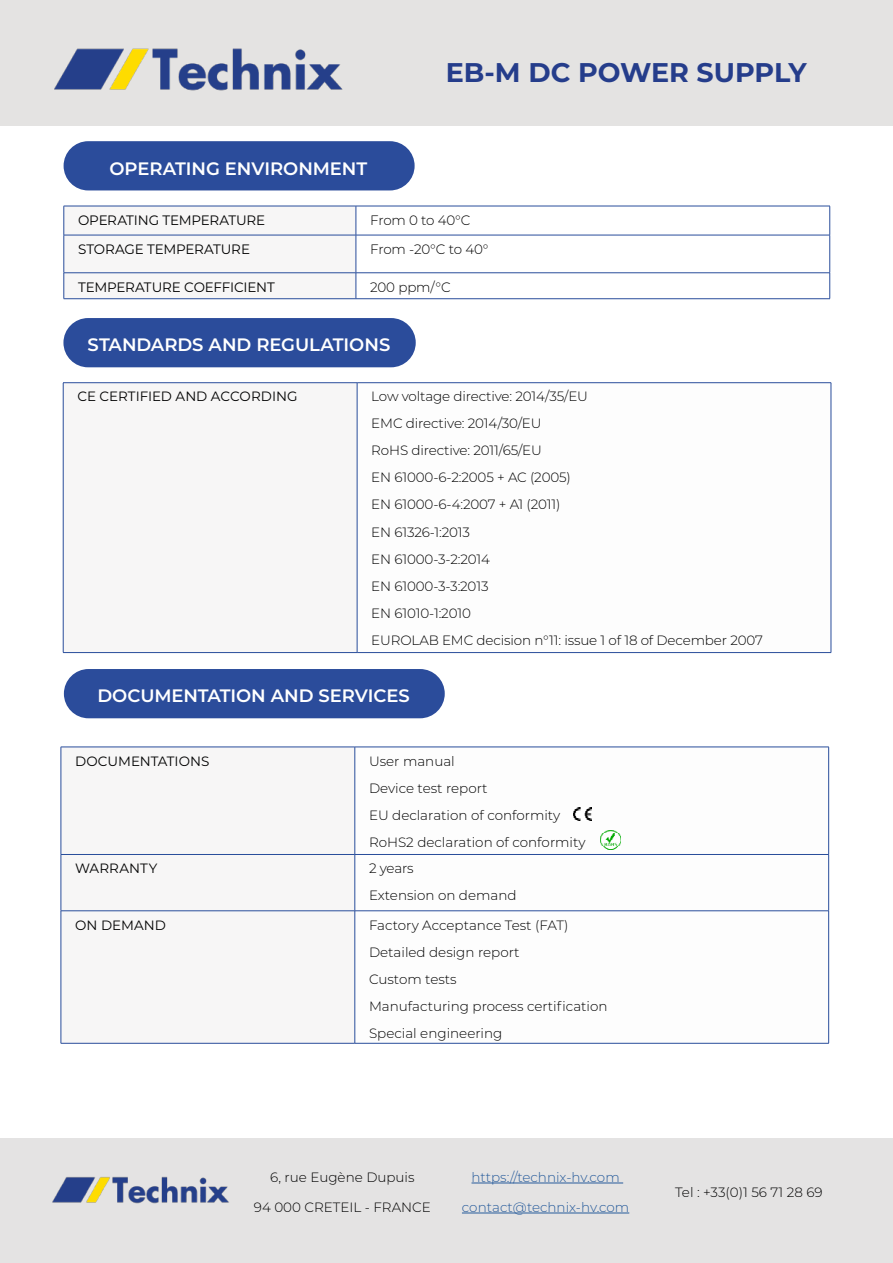
<style>
.page{position:relative;width:893px;height:1263px;background:#fff}
.page>*{position:absolute;margin:0;border:0;box-sizing:border-box;transform-origin:0 0}
.t1{font:700 27px "Montserrat";color:#253d8b}
.t2{font:600 18px "Montserrat";letter-spacing:-.005em;color:#fff}
.t3{font:13.65px "Montserrat";letter-spacing:-.015em;color:#000}
.t4{font:300 13.65px "Montserrat";letter-spacing:-.015em;color:#000}
.t5{font:300 13.5px/27px "Montserrat";letter-spacing:-.01em;color:#000}
.t6{font:13.5px "Montserrat";letter-spacing:.005em;color:#000}
.t7{font:300 13.5px "Montserrat";color:#265b9b}
</style>
<div class="page">
<div style="left:0;top:1138px;width:893px;height:125px;background:#e4e3e3"></div>
<img style="left:52px;top:1176px;width:177px;height:28px">
<hr style="left:471px;top:1183px;width:152px;height:1px;background:#265b9b">
<hr style="left:462px;top:1213px;width:167px;height:1px;background:#265b9b">
<div style="left:0;top:0;width:893px;height:125px;background:#e4e3e2"></div>
<img style="left:54px;top:48px;width:289px;height:43px">
<div style="left:63px;top:318px;width:353px;height:49px;background:#2b4c9b;border-radius:25px"></div>
<div style="left:64px;top:669px;width:381px;height:49px;background:#2b4c9b;border-radius:25px"></div>
<div style="left:63px;top:383px;width:294px;height:269px;background:#f7f6f6"></div>
<hr style="left:63px;top:382px;width:294px;height:1px;background:#294d9b">
<hr style="left:357px;top:382px;width:474px;height:1px;background:#294d9b">
<hr style="left:63px;top:383px;width:1px;height:269px;background:#294d9b">
<hr style="left:357px;top:383px;width:1px;height:269px;background:#294d9b">
<hr style="left:831px;top:383px;width:1px;height:269px;background:#294d9b">
<hr style="left:63px;top:652px;width:294px;height:1px;background:#294d9b">
<hr style="left:357px;top:652px;width:474px;height:1px;background:#294d9b">
<div style="left:64px;top:141px;width:351px;height:49px;background:#2b4c9b;border-radius:25px"></div>
<svg style="left:64px;top:206px;width:766px;height:92px"></svg>
<hr style="left:64px;top:298px;width:292px;height:1px;background:#294d9b">
<hr style="left:356px;top:298px;width:474px;height:1px;background:#294d9b">
<div style="left:62px;top:748px;width:293px;height:295px;background:#f7f6f6"></div>
<svg style="left:356px;top:807px;width:472px;height:236px"></svg>
<hr style="left:61px;top:747px;width:294px;height:1px;background:#294d9b">
<hr style="left:355px;top:747px;width:474px;height:1px;background:#294d9b">
<hr style="left:61px;top:747px;width:1px;height:107px;background:#294d9b">
<hr style="left:355px;top:747px;width:1px;height:107px;background:#294d9b">
<hr style="left:828px;top:747px;width:1px;height:107px;background:#294d9b">
<hr style="left:61px;top:854px;width:294px;height:1px;background:#294d9b">
<hr style="left:61px;top:855px;width:1px;height:56px;background:#294d9b">
<hr style="left:355px;top:854px;width:474px;height:1px;background:#294d9b">
<hr style="left:355px;top:855px;width:1px;height:56px;background:#294d9b">
<hr style="left:828px;top:855px;width:1px;height:56px;background:#294d9b">
<hr style="left:61px;top:910px;width:294px;height:1px;background:#294d9b">
<hr style="left:61px;top:911px;width:1px;height:132px;background:#294d9b">
<hr style="left:355px;top:910px;width:474px;height:1px;background:#294d9b">
<hr style="left:355px;top:911px;width:1px;height:132px;background:#294d9b">
<hr style="left:828px;top:911px;width:1px;height:132px;background:#294d9b">
<hr style="left:61px;top:1043px;width:294px;height:1px;background:#294d9b">
<hr style="left:355px;top:1043px;width:474px;height:1px;background:#294d9b">
<svg style="left:573px;top:808px;width:18px;height:13px"></svg>
<img style="left:601px;top:830px;width:19px;height:20px">
<h2 class="t2" style="left:109px;top:158px;width:259px">OPERATING ENVIRONMENT</h2>
<h1 class="t1" style="left:446px;top:57px;width:362px">EB-M DC POWER SUPPLY</h1>
<p class="t3" style="left:78px;top:213px;width:189px">OPERATING TEMPERATURE</p>
<p class="t4" style="left:370px;top:213px;width:102px">From 0 to 40°C</p>
<p class="t3" style="left:78px;top:242px;width:174px">STORAGE TEMPERATURE</p>
<p class="t4" style="left:370px;top:242px;width:120px">From -20°C to 40°</p>
<p class="t3" style="left:78px;top:280px;width:198px">TEMPERATURE COEFFICIENT</p>
<p class="t4" style="left:370px;top:280px;width:82px">200 ppm/°C</p>
<h2 class="t2" style="left:88px;top:335px;width:304px">STANDARDS AND REGULATIONS</h2>
<p class="t6" style="left:77px;top:390px;width:222px">CE CERTIFIED AND ACCORDING</p>
<p class="t5" style="left:371px;top:384px;width:393px">Low voltage directive: 2014/35/EU<br>EMC directive: 2014/30/EU<br>RoHS directive: 2011/65/EU<br>EN 61000-6-2:2005 + AC (2005)<br>EN 61000-6-4:2007 + A1 (2011)<br>EN 61326-1:2013<br>EN 61000-3-2:2014<br>EN 61000-3-3:2013<br>EN 61010-1:2010<br>EUROLAB EMC decision n°11: issue 1 of 18 of December 2007</p>
<h2 class="t2" style="left:97px;top:686px;width:314px">DOCUMENTATION AND SERVICES</h2>
<p class="t6" style="left:75px;top:754px;width:136px">DOCUMENTATIONS</p>
<p class="t5" style="left:369px;top:748px;width:218px">User manual<br>Device test report<br>EU declaration of conformity<br>RoHS2 declaration of conformity</p>
<p class="t6" style="left:75px;top:862px;width:84px">WARRANTY</p>
<p class="t4" style="left:369px;top:862px;width:46px">2 years</p>
<p class="t5" style="left:369px;top:882px;width:149px">Extension on demand</p>
<p class="t6" style="left:75px;top:918px;width:92px">ON DEMAND</p>
<p class="t5" style="left:369px;top:912px;width:240px">Factory Acceptance Test (FAT)<br>Detailed design report<br>Custom tests<br>Manufacturing process certification<br>Special engineering</p>
<p class="t5" style="left:270px;top:1164px;width:146px">6, rue Eugène Dupuis</p>
<p class="t5" style="left:254px;top:1194px;width:178px">94 000 CRETEIL - FRANCE</p>
<p class="t7" style="left:471px;top:1170px;width:150px">https://technix-hv.com</p>
<p class="t7" style="left:462px;top:1200px;width:169px">contact@technix-hv.com</p>
<p class="t5" style="left:675px;top:1179px;width:149px">Tel : +33(0)1 56 71 28 69</p>
</div>
